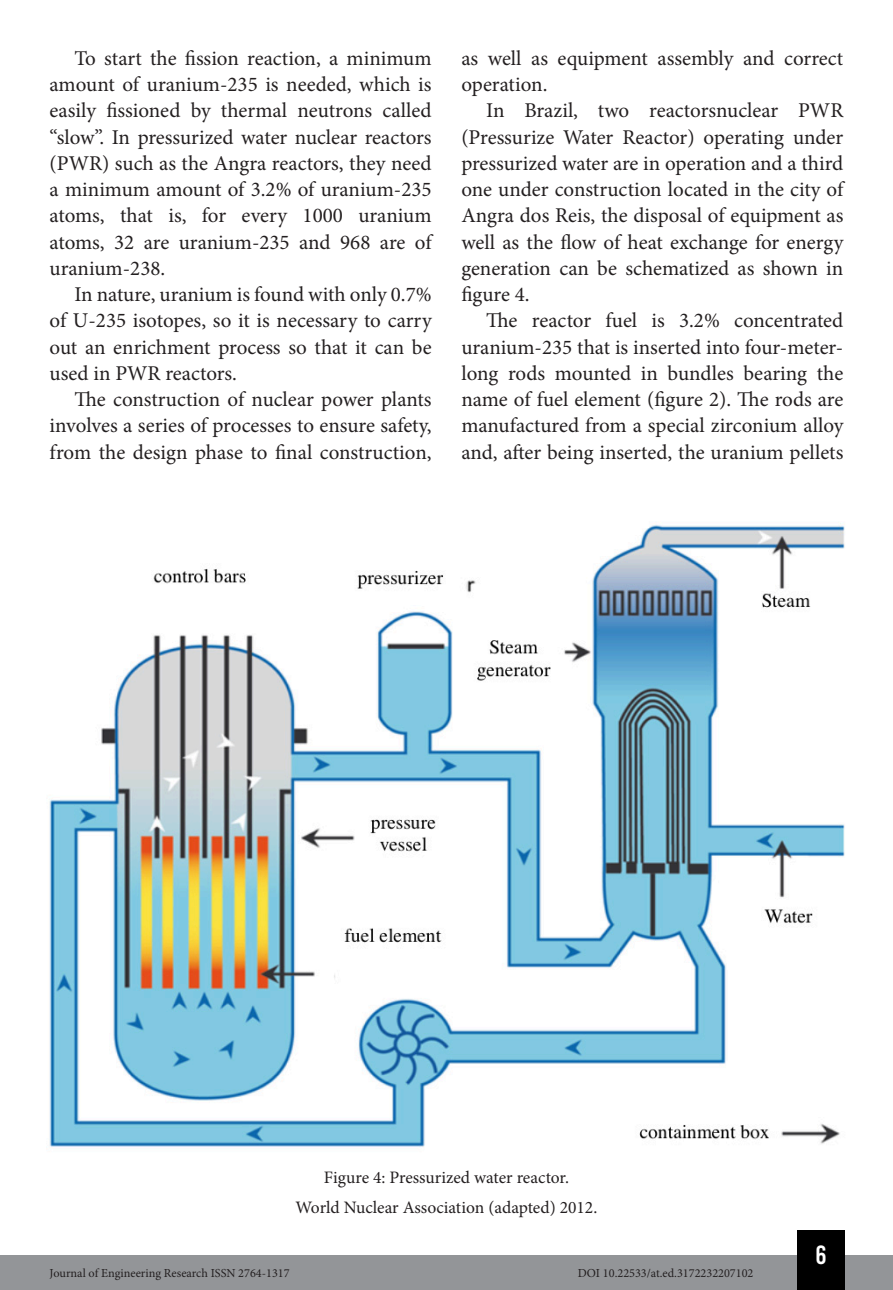
<style>
.page{position:relative;width:893px;height:1290px;background:#fff}
.page>*{position:absolute;margin:0;border:0;box-sizing:border-box;transform-origin:0 0}
.t1{font:26.25px "Bebas Kai";color:#fff}
.TXT{font:21px/26.2px "Minion Pro";color:#231f20;text-align:justify}
.Info_Imagem{font:17.5px "Minion Pro";color:#231f20}
.t2{font:12.25px "Minion Pro";color:#231f20}
</style>
<div class="page">
<div style="left:0;top:1255px;width:893px;height:35px;background:#939598"></div>
<div style="left:797px;top:1230px;width:48px;height:60px;background:#000"></div>
<img style="left:49px;top:523px;width:796px;height:624px">
<p class="TXT" style="left:50px;top:45px;width:384px;text-indent:25px">To start the fission reaction, a minimum amount of uranium-235 is needed, which is easily fissioned by thermal neutrons called “slow”. In pressurized water nuclear reactors (PWR) such as the Angra reactors, they need a minimum amount of 3.2% of uranium-235 atoms, that is, for every 1000 uranium atoms, 32 are uranium-235 and 968 are of uranium-238.</p>
<p class="TXT" style="left:50px;top:281px;width:384px;text-indent:25px">In nature, uranium is found with only 0.7% of U-235 isotopes, so it is necessary to carry out an enrichment process so that it can be used in PWR reactors.</p>
<p class="TXT" style="left:50px;top:386px;width:384px;text-indent:25px">The construction of nuclear power plants involves a series of processes to ensure safety, from the design phase to final construction,</p>
<p class="TXT" style="left:461px;top:45px;width:383px">as well as equipment assembly and correct operation.</p>
<p class="TXT" style="left:461px;top:98px;width:384px;text-indent:25px">In Brazil, two reactorsnuclear PWR (Pressurize Water Reactor) operating under pressurized water are in operation and a third one under construction located in the city of Angra dos Reis, the disposal of equipment as well as the flow of heat exchange for energy generation can be schematized as shown in figure 4.</p>
<p class="TXT" style="left:461px;top:308px;width:384px;text-indent:25px">The reactor fuel is 3.2% concentrated uranium-235 that is inserted into four-meter&shy;long rods mounted in bundles bearing the name of fuel element (figure 2). The rods are manufactured from a special zirconium alloy and, after being inserted, the uranium pellets</p>
<p class="Info_Imagem" style="left:324px;top:1166px;width:247px">Figure 4: Pressurized water reactor.</p>
<p class="Info_Imagem" style="left:296px;top:1195px;width:303px">World Nuclear Association (adapted) 2012.</p>
<p class="t2" style="left:50px;top:1265px;width:242px">Journal of Engineering Research ISSN 2764-1317</p>
<p class="t2" style="left:578px;top:1265px;width:177px">DOI 10.22533/at.ed.3172232207102</p>
<p class="t1" style="left:815px;top:1241px;width:13px">6</p>
</div>
